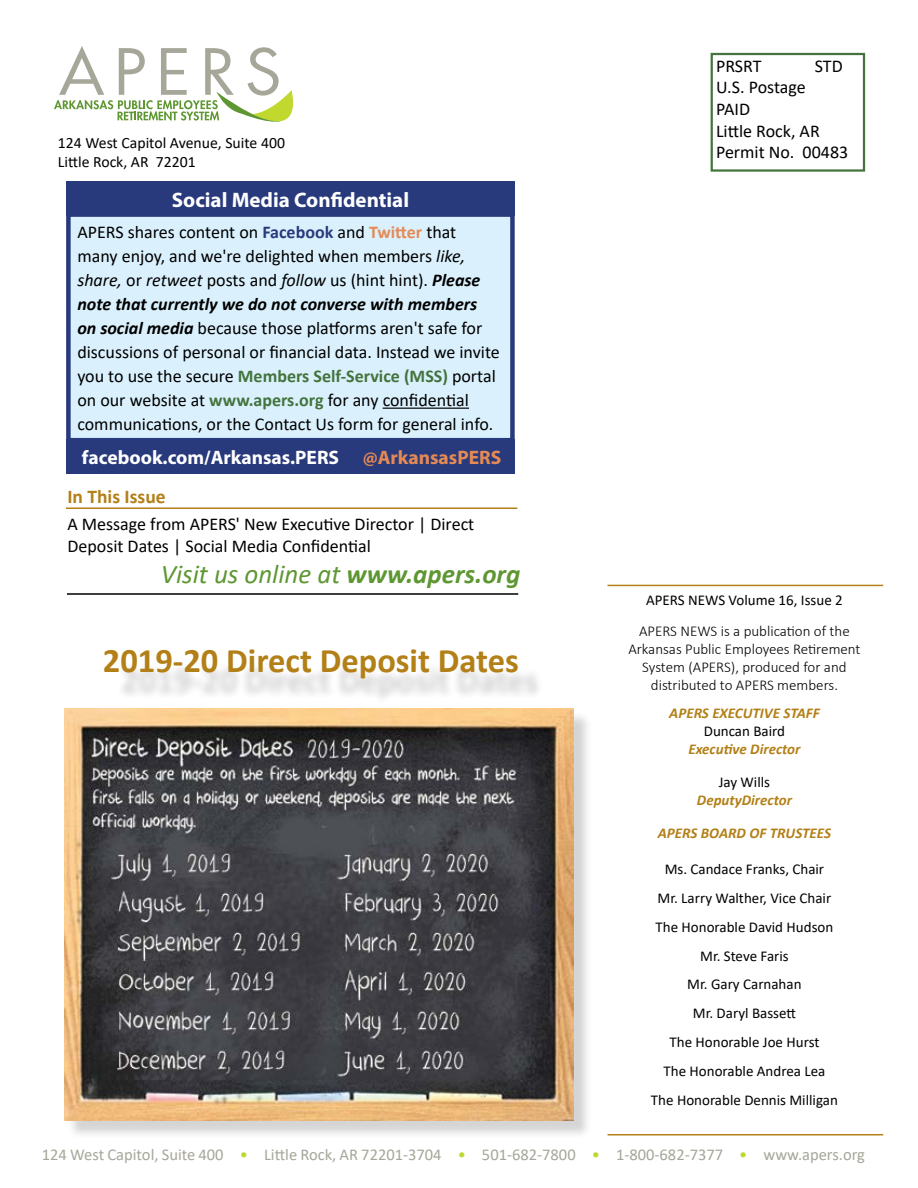
<style>
.page{position:relative;width:918px;height:1188px;background:#fff}
.page>*{position:absolute;margin:0;border:0;box-sizing:border-box;transform-origin:0 0}
.t1{font:700 34.5px "Calibri";color:#b38017}
.t2{font:italic 27px "Calibri";color:#5e9732}
.t3{font:700 21px "Myriad Pro";color:#fff}
.t4{font:700 19.5px "Myriad Pro";color:#fff}
.t5{font:700 19.5px "Calibri";color:#b38017}
.t6{font:18px/24px "Calibri";color:#000}
.t7{font:16.5px "Calibri";color:#a6a699}
.t8{font:15.75px/18.9px "Calibri";color:#000}
.t9{font:15px/28.8px "Calibri";color:#000;text-align:center}
.t10{font:300 15px/18px "Calibri";color:#000;text-align:center}
.t11{font:italic 700 15px/33px "Calibri";color:#b38017;text-align:center}
.s1{font-weight:700;color:#293a7c}
.s2{font-weight:700;color:#e68a53}
.s3{font-style:italic}
.s4{font-weight:700;font-style:italic}
.s5{font-weight:700;color:#44733d}
.s6{color:#e68a53}
.s7{font-weight:700}
.s8{color:#c1d72e}
</style>
<div class="page">
<div style="left:711px;top:53px;width:154px;height:119px;border:2px solid #44733d"></div>
<svg style="left:54px;top:46px;width:240px;height:76px"></svg>
<div style="left:67px;top:711px;width:525px;height:428px;background:#000;opacity:.17"></div>
<img style="left:64px;top:708px;width:509px;height:413px">
<div style="left:116px;top:661px;width:428px;height:44px;background:#000;opacity:.19"></div>
<hr style="left:608px;top:585px;width:275px;height:1px;background:#b38017">
<hr style="left:608px;top:1134px;width:275px;height:1px;background:#b38017">
<hr style="left:66px;top:508px;width:451px;height:1px;background:#b38017">
<hr style="left:67px;top:593px;width:451px;height:2px;background:#000">
<div style="left:66px;top:182px;width:449px;height:34px;background:#293a7c"></div>
<div style="left:68px;top:215px;width:444px;height:225px;background:#daf1fd"></div>
<hr style="left:383px;top:408px;width:86px;height:1px;background:#000">
<div style="left:66px;top:212px;width:449px;height:230px;border:4px solid #293a7c"></div>
<div style="left:66px;top:439px;width:449px;height:35px;background:#293a7c"></div>
<p class="t8" style="left:58px;top:133px;width:229px">124 West Capitol Avenue, Suite 400<br>Little Rock, AR 72201</p>
<p class="t3" style="left:172px;top:186px;width:239px">Social Media Confidential</p>
<p class="t6" style="left:77px;top:220px;width:424px">APERS shares content on <span class="s1">Facebook</span> and <span class="s2">Twitter</span> that many enjoy, and we're delighted when members <span class="s3">like, share,</span> or <span class="s3">retweet</span> posts and <span class="s3">follow</span> us (hint hint). <span class="s4">Please note that currently we do not converse with members on social media</span> because those platforms aren't safe for discussions of personal or financial data. Instead we invite you to use the secure <span class="s5">Members Self-Service (MSS)</span> portal on our website at <span class="s5">www.apers.org</span> for any confidential communications, or the Contact Us form for general info.</p>
<p class="t4" style="left:82px;top:445px;width:421px">facebook.com/Arkansas.PERS <span class="s6">@ArkansasPERS</span></p>
<p class="t5" style="left:67px;top:482px;width:100px">In This Issue</p>
<p class="t6" style="left:67px;top:513px;width:408px;line-height:21.6px">A Message from APERS' New Executive Director | Direct<br>Deposit Dates | Social Media Confidential</p>
<h2 class="t2" style="left:161px;top:555px;width:361px">Visit us online at <span class="s7">www.apers.org</span></h2>
<h1 class="t1" style="left:103px;top:636px;width:418px">2019-20 Direct Deposit Dates</h1>
<p class="t6" style="left:716px;top:53px;width:47px">PRSRT</p>
<p class="t6" style="left:815px;top:53px;width:29px">STD</p>
<p class="t6" style="left:716px;top:76px;width:134px;line-height:21.6px">U.S. Postage<br>PAID<br>Little Rock, AR<br>Permit No. 00483</p>
<p class="t9" style="left:646px;top:585px;width:198px">APERS NEWS Volume 16, Issue 2</p>
<p class="t10" style="left:628px;top:622px;width:234px">APERS NEWS is a publication of the Arkansas Public Employees Retirement System (APERS), produced for and distributed to APERS members.</p>
<p class="t11" style="left:669px;top:696px;width:152px">APERS EXECUTIVE STAFF</p>
<p class="t9" style="left:704px;top:717px;width:83px">Duncan Baird</p>
<p class="t11" style="left:688px;top:732px;width:114px">Executive Director</p>
<p class="t9" style="left:719px;top:768px;width:53px">Jay Wills</p>
<p class="t11" style="left:658px;top:783px;width:175px">DeputyDirector<br>APERS BOARD OF TRUSTEES</p>
<p class="t9" style="left:651px;top:855px;width:188px">Ms. Candace Franks, Chair<br>Mr. Larry Walther, Vice Chair<br>The Honorable David Hudson<br>Mr. Steve Faris<br>Mr. Gary Carnahan<br>Mr. Daryl Bassett<br>The Honorable Joe Hurst<br>The Honorable Andrea Lea<br>The Honorable Dennis Milligan</p>
<p class="t7" style="left:42px;top:1143px;width:825px">124 West Capitol, Suite 400 <span class="s8">•</span> Little Rock, AR 72201-3704 <span class="s8">•</span> 501-682-7800 <span class="s8">•</span> 1-800-682-7377 <span class="s8">•</span> www.apers.org</p>
</div>
